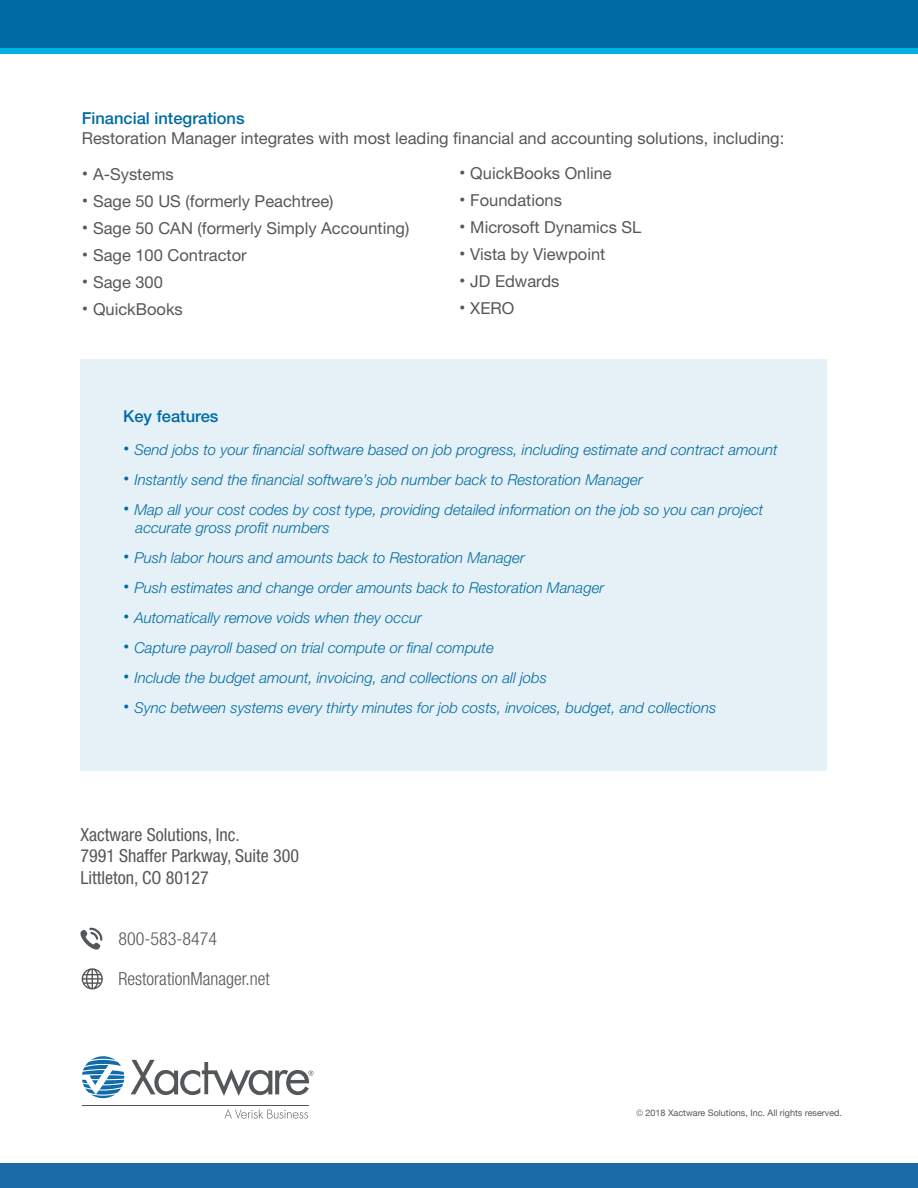
<style>
.page{position:relative;width:918px;height:1188px;background:#fff}
.page>*{position:absolute;margin:0;border:0;box-sizing:border-box;transform-origin:0 0}
.t1{font:condensed 18px "Helvetica Neue";color:#555759}
.t2{font:300 condensed 18px "Helvetica Neue";color:#545759}
.t3{font:16.5px "Helvetica Neue";color:#555759}
.t4{font:16.5px "Helvetica Neue";color:#545759}
.t5{font:500 16.5px "Helvetica Neue";color:#006ba3}
.t6{font:italic 300 15px/18px "Helvetica Neue";color:#006ba3}
.t7{font:9px "Helvetica Neue";color:#545759}
.s1{font-size:18px}
.s2{font-weight:400;font-style:normal;font-size:18px}
.s3{font-family:"Roboto";font-weight:300}
</style>
<div class="page">
<div style="left:0;top:1164px;width:918px;height:24px;background:#1a6ba5"></div>
<div style="left:0;top:37px;width:918px;height:17px;background:#00b2e3"></div>
<div style="left:0;top:0;width:918px;height:48px;background:#006ba3"></div>
<svg style="left:80px;top:928px;width:22px;height:22px"></svg>
<svg style="left:82px;top:968px;width:21px;height:21px"></svg>
<div style="left:80px;top:359px;width:747px;height:412px;background:#e5f1f6"></div>
<svg style="left:131px;top:1060px;width:182px;height:36px"></svg>
<svg style="left:82px;top:1056px;width:42px;height:42px"></svg>
<svg style="left:224px;top:1109px;width:84px;height:10px"></svg>
<hr style="left:83px;top:1105px;width:226px;height:1px;background:#545759">
<p class="t5" style="left:82px;top:108px;width:164px">Financial integrations</p>
<p class="t4" style="left:82px;top:128px;width:704px">Restoration Manager integrates with most leading financial and accounting solutions, including:</p>
<p class="t3" style="left:82px;top:164px;width:93px"><span class="s1">•</span> A-Systems</p>
<p class="t3" style="left:82px;top:191px;width:253px"><span class="s1">•</span> Sage 50 US (formerly Peachtree)</p>
<p class="t3" style="left:82px;top:218px;width:329px"><span class="s1">•</span> Sage 50 CAN (formerly Simply Accounting)</p>
<p class="t3" style="left:82px;top:245px;width:167px"><span class="s1">•</span> Sage 100 Contractor</p>
<p class="t3" style="left:82px;top:272px;width:83px"><span class="s1">•</span> Sage 300</p>
<p class="t3" style="left:82px;top:299px;width:103px"><span class="s1">•</span> QuickBooks</p>
<p class="t3" style="left:459px;top:164px;width:154px"><span class="s1">•</span> QuickBooks Online</p>
<p class="t3" style="left:459px;top:191px;width:104px"><span class="s1">•</span> Foundations</p>
<p class="t3" style="left:459px;top:218px;width:184px"><span class="s1">•</span> Microsoft Dynamics SL</p>
<p class="t3" style="left:459px;top:245px;width:148px"><span class="s1">•</span> Vista by Viewpoint</p>
<p class="t3" style="left:459px;top:272px;width:102px"><span class="s1">•</span> JD Edwards</p>
<p class="t3" style="left:459px;top:299px;width:57px"><span class="s1">•</span> XERO</p>
<p class="t5" style="left:123px;top:407px;width:97px">Key features</p>
<p class="t6" style="left:123px;top:441px;width:656px"><span class="s2">•</span> Send jobs to your financial software based on job progress, including estimate and contract amount</p>
<p class="t6" style="left:123px;top:471px;width:521px"><span class="s2">•</span> Instantly send the financial software’s job number back to Restoration Manager</p>
<p class="t6" style="left:136px;top:501px;width:629px;text-indent:-13px"><span class="s2">•</span> Map all your cost codes by cost type, providing detailed information on the job so you can project accurate gross profit numbers</p>
<p class="t6" style="left:123px;top:549px;width:403px"><span class="s2">•</span> Push labor hours and amounts back to Restoration Manager</p>
<p class="t6" style="left:123px;top:579px;width:483px"><span class="s2">•</span> Push estimates and change order amounts back to Restoration Manager</p>
<p class="t6" style="left:123px;top:609px;width:300px"><span class="s2">•</span> Automatically remove voids when they occur</p>
<p class="t6" style="left:123px;top:639px;width:372px"><span class="s2">•</span> Capture payroll based on trial compute or final compute</p>
<p class="t6" style="left:123px;top:669px;width:425px"><span class="s2">•</span> Include the budget amount, invoicing, and collections on all jobs</p>
<p class="t6" style="left:123px;top:699px;width:595px"><span class="s2">•</span> Sync between systems every thirty minutes for job costs, invoices, budget, and collections</p>
<p class="t1" style="left:80px;top:824px;width:161px">Xactware Solutions, Inc.</p>
<p class="t1" style="left:80px;top:846px;width:220px">7991 Shaffer Parkway, Suite 300</p>
<p class="t1" style="left:80px;top:867px;width:130px">Littleton, CO 80127</p>
<p class="t2" style="left:119px;top:928px;width:100px">800-583-8474</p>
<p class="t2" style="left:119px;top:968px;width:153px">RestorationManager.net</p>
<p class="t7" style="left:636px;top:1106px;width:207px"><span class="s3">©</span> 2018 Xactware Solutions, Inc. All rights reserved.</p>
</div>
